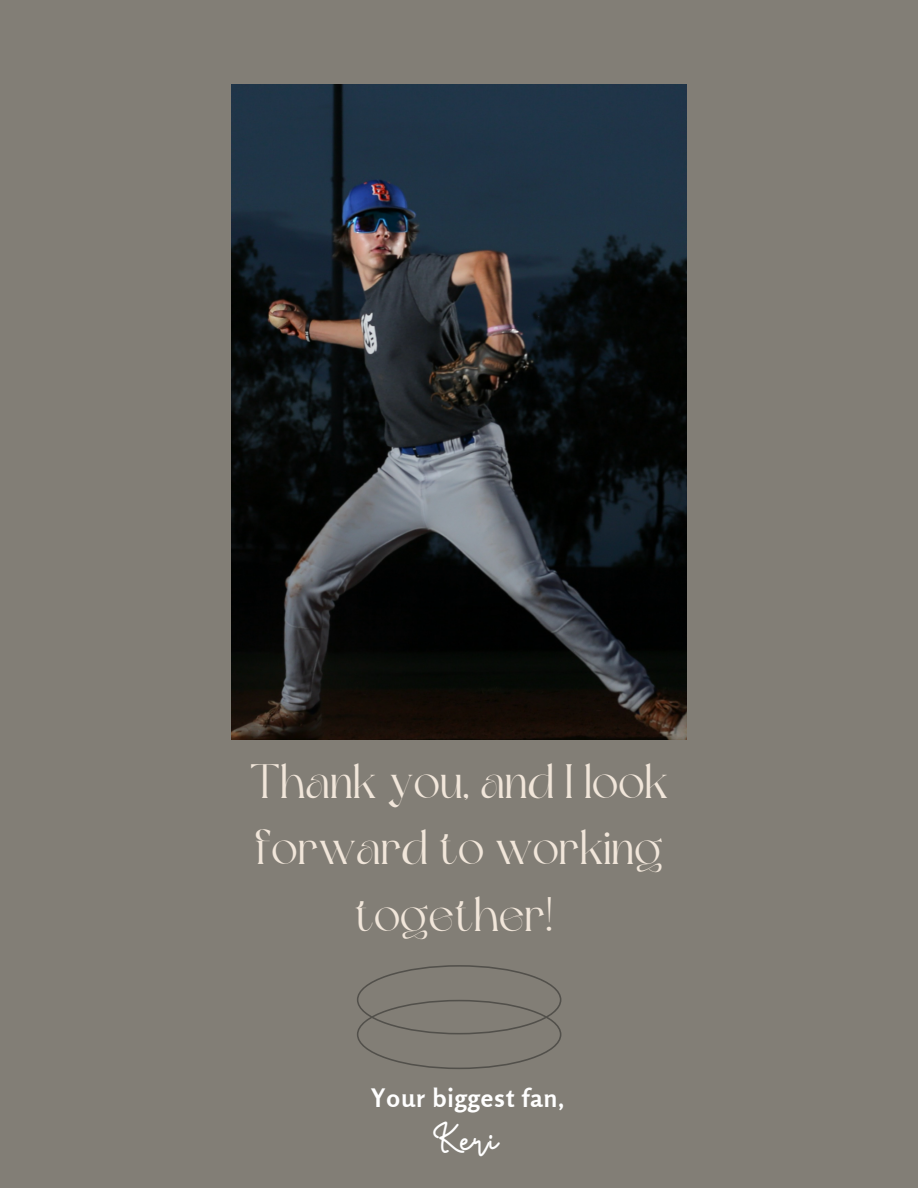
<style>
.page{position:relative;width:918px;height:1188px;background:#827e76}
.page>*{position:absolute;margin:0;border:0;box-sizing:border-box;transform-origin:0 0}
.t1{font:48.15px/66.3px "Dream Avenue";color:#f1e6da;text-align:center}
.t2{font:37.05px "Glypher Yandi Designs";color:#fff}
.t3{font:700 25.35px "Rosario";letter-spacing:.035em;color:#fff}
</style>
<div class="page">
<img style="left:232px;top:84px;width:454px;height:656px">
<svg style="left:357px;top:965px;width:204px;height:104px"></svg>
<p class="t1" style="left:250px;top:753px;width:420px">Thank you, and I look forward to working together!</p>
<p class="t3" style="left:371px;top:1082px;width:195px">Your biggest fan,</p>
<p class="t2" style="left:432px;top:1118px;width:67px">Keri</p>
</div>
